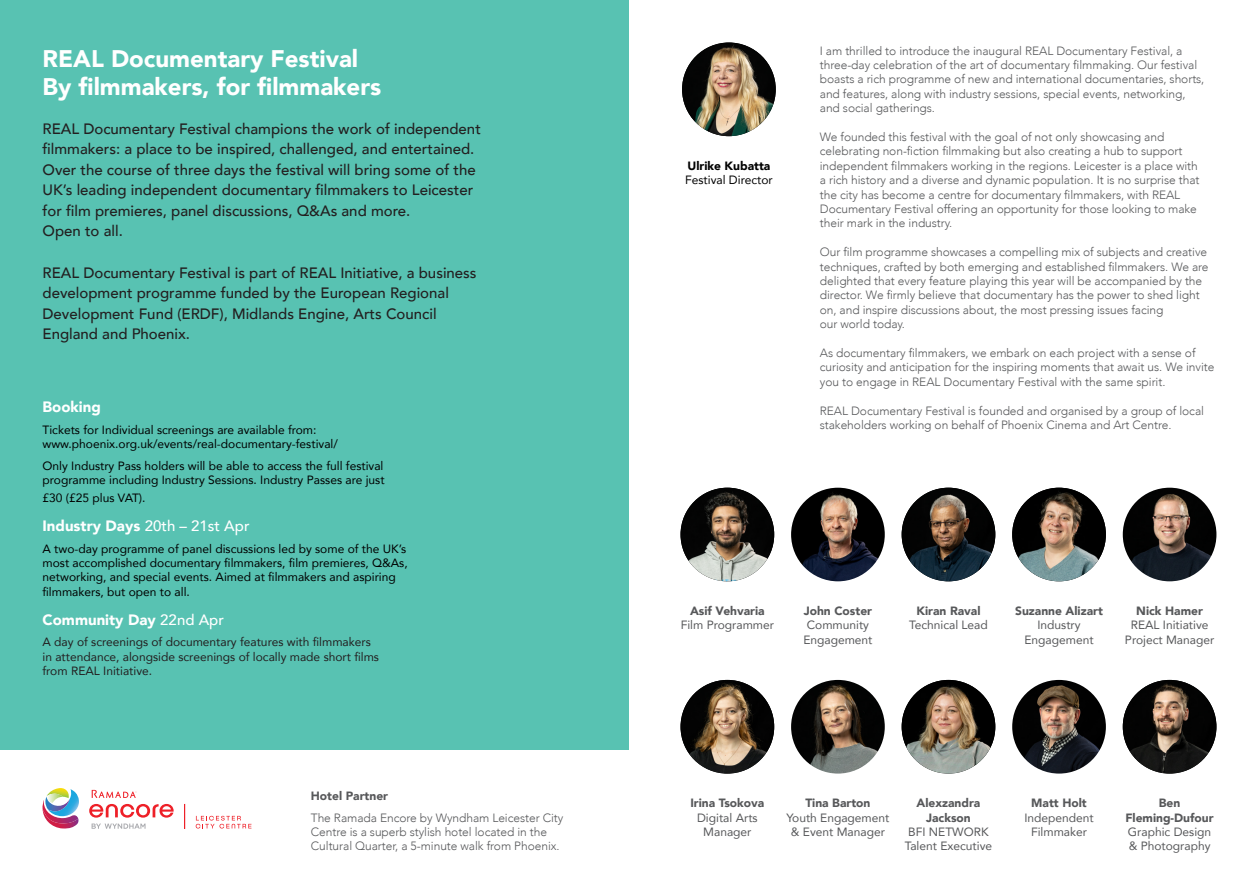
<style>
.page{position:relative;width:1259px;height:893px;background:#58c2b2}
.page>*{position:absolute;margin:0;border:0;box-sizing:border-box;transform-origin:0 0}
.Page_Title_-_On_Gree{font:900 24px "Avenir";color:#fff}
.Hero_Paragraph_-_On{font:500 15px/20.5px "Avenir";color:#231f20}
.Section_Heading_-_On{font:900 15px "Avenir";color:#fff}
.Body_-_On_White_-_Li{font:300 12px/14.4px "Avenir";letter-spacing:-.005em;color:#57585a}
.Body_-_On_Green_-_Ro{font:12px/14.4px "Avenir";color:#000}
.Body_-_On_Green_-_Ro-2{font:12px/14.4px "Avenir";color:#57585a;text-align:center}
.Body_-_On_Green_-_Bl{font:900 12px/14.4px "Avenir";color:#57585a;text-align:center}
.Body_-_On_Green_-_Ro-3{font:12px/14.4px "Avenir";color:#231f20}
.Body_-_On_Green_-_Bl-2{font:900 12px "Avenir";color:#000}
.s1{font-weight:500}
</style>
<div class="page">
<div style="left:629px;top:0;width:630px;height:893px;background:#fff"></div>
<img style="left:680px;top:488px;width:94px;height:93px;border-radius:47px">
<img style="left:680px;top:680px;width:94px;height:94px;border-radius:47px">
<img style="left:1122px;top:680px;width:94px;height:94px;border-radius:47px">
<img style="left:901px;top:488px;width:94px;height:93px;border-radius:47px">
<img style="left:901px;top:680px;width:94px;height:94px;border-radius:47px">
<img style="left:791px;top:488px;width:93px;height:93px;border-radius:47px">
<img style="left:791px;top:680px;width:93px;height:94px;border-radius:47px">
<img style="left:1012px;top:488px;width:94px;height:93px;border-radius:47px">
<img style="left:1012px;top:680px;width:94px;height:94px;border-radius:47px">
<img style="left:1122px;top:488px;width:94px;height:93px;border-radius:47px">
<div style="left:0;top:750px;width:629px;height:143px;background:#fff"></div>
<img style="left:682px;top:43px;width:94px;height:93px;border-radius:47px">
<svg style="left:92px;top:790px;width:44px;height:8px"></svg>
<svg style="left:89px;top:804px;width:85px;height:25px"></svg>
<svg style="left:42px;top:788px;width:37px;height:41px"></svg>
<svg style="left:196px;top:816px;width:55px;height:12px"></svg>
<svg style="left:185px;top:804px;width:1px;height:25px"></svg>
<p class="Page_Title_-_On_Gree" style="left:43px;top:38px;width:317px">REAL Documentary Festival</p>
<p class="Page_Title_-_On_Gree" style="left:43px;top:66px;width:340px">By filmmakers, for filmmakers</p>
<p class="Hero_Paragraph_-_On" style="left:43px;top:118px;width:440px">REAL Documentary Festival champions the work of independent filmmakers: a place to be inspired, challenged, and entertained.<br>Over the course of three days the festival will bring some of the UK’s leading independent documentary filmmakers to Leicester for film premieres, panel discussions, Q&amp;As and more.<br>Open to all.</p>
<p class="Hero_Paragraph_-_On" style="left:43px;top:261px;width:435px">REAL Documentary Festival is part of REAL Initiative, a business development programme funded by the European Regional Development Fund (ERDF), Midlands Engine, Arts Council England and Phoenix.</p>
<p class="Section_Heading_-_On" style="left:43px;top:394px;width:60px">Booking</p>
<p class="Body_-_On_Green_-_Ro" style="left:43px;top:422px;width:297px">Tickets for Individual screenings are available from: www.phoenix.org.uk/events/real-documentary-festival/</p>
<p class="Body_-_On_Green_-_Ro" style="left:43px;top:458px;width:343px">Only Industry Pass holders will be able to access the full festival programme including Industry Sessions. Industry Passes are just</p>
<p class="Body_-_On_Green_-_Ro" style="left:43px;top:491px;width:105px">£30 (£25 plus VAT).</p>
<p class="Section_Heading_-_On" style="left:43px;top:513px;width:208px">Industry Days <span class="s1">20th – 21st Apr</span></p>
<p class="Body_-_On_Green_-_Ro" style="left:43px;top:541px;width:367px">A two-day programme of panel discussions led by some of the UK’s most accomplished documentary filmmakers, film premieres, Q&amp;As, networking, and special events. Aimed at filmmakers and aspiring filmmakers, but open to all.</p>
<p class="Section_Heading_-_On" style="left:43px;top:607px;width:183px">Community Day <span class="s1">22nd Apr</span></p>
<p class="Body_-_On_Green_-_Ro-3" style="left:43px;top:635px;width:338px">A day of screenings of documentary features with filmmakers in attendance, alongside screenings of locally made short films from REAL Initiative.</p>
<p class="Body_-_On_Green_-_Bl" style="left:311px;top:788px;width:79px">Hotel Partner</p>
<p class="Body_-_On_White_-_Li" style="left:311px;top:810px;width:254px">The Ramada Encore by Wyndham Leicester City<br>Centre is a superb stylish hotel located in the</p>
<p class="Body_-_On_White_-_Li" style="left:311px;top:839px;width:250px">Cultural Quarter, a 5-minute walk from Phoenix.</p>
<p class="Body_-_On_Green_-_Bl-2" style="left:687px;top:155px;width:84px">Ulrike Kubatta</p>
<p class="Body_-_On_Green_-_Ro" style="left:685px;top:173px;width:89px">Festival Director</p>
<p class="Body_-_On_White_-_Li" style="left:820px;top:43px;width:386px">I am thrilled to introduce the inaugural REAL Documentary Festival, a three-day celebration of the art of documentary filmmaking. Our festival boasts a rich programme of new and international documentaries, shorts, and features, along with industry sessions, special events, networking, and social gatherings.</p>
<p class="Body_-_On_White_-_Li" style="left:820px;top:130px;width:381px">We founded this festival with the goal of not only showcasing and celebrating non-fiction filmmaking but also creating a hub to support independent filmmakers working in the regions. Leicester is a place with a rich history and a diverse and dynamic population. It is no surprise that the city has become a centre for documentary filmmakers, with REAL Documentary Festival offering an opportunity for those looking to make their mark in the industry.</p>
<p class="Body_-_On_White_-_Li" style="left:820px;top:245px;width:390px">Our film programme showcases a compelling mix of subjects and creative techniques, crafted by both emerging and established filmmakers. We are delighted that every feature playing this year will be accompanied by the director. We firmly believe that documentary has the power to shed light on, and inspire discussions about, the most pressing issues facing<br>our world today.</p>
<p class="Body_-_On_White_-_Li" style="left:820px;top:346px;width:396px">As documentary filmmakers, we embark on each project with a sense of curiosity and anticipation for the inspiring moments that await us. We invite you to engage in REAL Documentary Festival with the same spirit.</p>
<p class="Body_-_On_White_-_Li" style="left:820px;top:403px;width:386px">REAL Documentary Festival is founded and organised by a group of local stakeholders working on behalf of Phoenix Cinema and Art Centre.</p>
<p class="Body_-_On_Green_-_Bl" style="left:690px;top:603px;width:76px">Asif Vehvaria</p>
<p class="Body_-_On_Green_-_Ro-2" style="left:680px;top:618px;width:95px">Film Programmer</p>
<p class="Body_-_On_Green_-_Bl" style="left:803px;top:603px;width:70px">John Coster</p>
<p class="Body_-_On_Green_-_Ro-2" style="left:803px;top:618px;width:71px;text-align:left">Community<br>Engagement</p>
<p class="Body_-_On_Green_-_Bl" style="left:916px;top:603px;width:66px">Kiran Raval</p>
<p class="Body_-_On_Green_-_Ro-2" style="left:909px;top:618px;width:80px">Technical Lead</p>
<p class="Body_-_On_Green_-_Bl" style="left:1015px;top:603px;width:89px">Suzanne Alizart</p>
<p class="Body_-_On_Green_-_Ro-2" style="left:1024px;top:618px;width:71px">Industry<br>Engagement</p>
<p class="Body_-_On_Green_-_Bl" style="left:1136px;top:603px;width:68px">Nick Hamer</p>
<p class="Body_-_On_Green_-_Ro-2" style="left:1125px;top:618px;width:91px">REAL Initiative<br>Project Manager</p>
<p class="Body_-_On_Green_-_Bl" style="left:690px;top:796px;width:75px">Irina Tsokova</p>
<p class="Body_-_On_Green_-_Ro-2" style="left:697px;top:810px;width:62px">Digital Arts<br>Manager</p>
<p class="Body_-_On_Green_-_Bl" style="left:805px;top:796px;width:67px">Tina Barton</p>
<p class="Body_-_On_Green_-_Ro-2" style="left:786px;top:810px;width:104px">Youth Engagement &amp; Event Manager</p>
<p class="Body_-_On_Green_-_Bl" style="left:916px;top:796px;width:65px">Alexzandra<br>Jackson</p>
<p class="Body_-_On_Green_-_Ro-2" style="left:904px;top:824px;width:89px;text-align:left">BFI NETWORK<br>Talent Executive</p>
<p class="Body_-_On_Green_-_Bl" style="left:1031px;top:796px;width:57px">Matt Holt</p>
<p class="Body_-_On_Green_-_Ro-2" style="left:1024px;top:810px;width:71px">Independent<br>Filmmaker</p>
<p class="Body_-_On_Green_-_Bl" style="left:1125px;top:796px;width:90px">Ben<br>Fleming-Dufour</p>
<p class="Body_-_On_Green_-_Ro-2" style="left:1128px;top:824px;width:85px;text-align:left">Graphic Design &amp; Photography</p>
</div>
